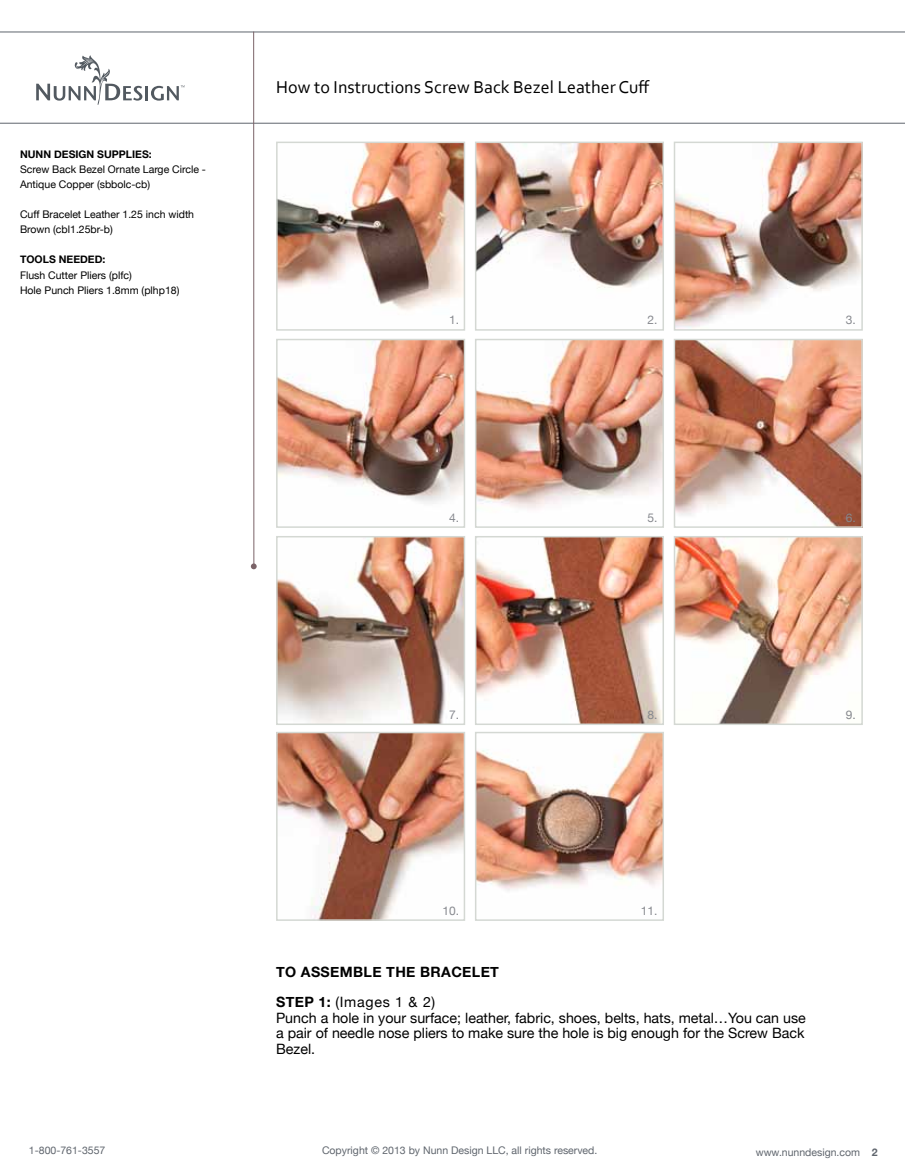
<style>
.page{position:relative;width:905px;height:1175px;background:#fff}
.page>*{position:absolute;margin:0;border:0;box-sizing:border-box;transform-origin:0 0}
.t1{font:18px "Corbel";color:#000}
.t2{font:14.25px/15.8px "Helvetica Neue";color:#000;text-align:justify}
.t3{font:700 14.25px/30px "Helvetica Neue";letter-spacing:.025em;color:#000}
.t4{font:12px "Helvetica Neue";color:#87898f}
.t5{font:10.5px/15px "Helvetica Neue";color:#000}
.t6{font:10.5px "Helvetica Neue";color:#5f656d}
.t7{font:700 10.5px "Helvetica Neue";color:#000}
.s1{font-weight:400}
.s2{font-weight:700}
</style>
<div class="page">
<hr style="left:0;top:32px;width:904px;height:1px;background:#5f656d">
<hr style="left:0;top:123px;width:904px;height:1px;background:#5f656d">
<svg style="left:36px;top:55px;width:106px;height:50px"></svg>
<hr style="left:145px;top:86px;width:3px;height:14px;background:#525960">
<svg style="left:151px;top:85px;width:34px;height:16px"></svg>
<hr style="left:253px;top:32px;width:1px;height:533px;background:#7b6368">
<svg style="left:251px;top:563px;width:6px;height:6px"></svg>
<img style="left:279px;top:145px;width:183px;height:166px">
<div style="left:276px;top:142px;width:189px;height:189px;border:2px solid #d4d8d3"></div>
<img style="left:279px;top:342px;width:183px;height:162px">
<div style="left:276px;top:339px;width:189px;height:189px;border:2px solid #d4d8d3"></div>
<img style="left:279px;top:539px;width:183px;height:183px">
<div style="left:276px;top:536px;width:189px;height:189px;border:2px solid #d4d8d3"></div>
<img style="left:279px;top:734px;width:183px;height:183px">
<div style="left:276px;top:731px;width:189px;height:189px;border:2px solid #d4d8d3"></div>
<img style="left:478px;top:145px;width:183px;height:144px">
<div style="left:475px;top:142px;width:189px;height:189px;border:2px solid #d4d8d3"></div>
<img style="left:478px;top:342px;width:183px;height:167px">
<div style="left:475px;top:339px;width:189px;height:189px;border:2px solid #d4d8d3"></div>
<img style="left:478px;top:539px;width:183px;height:183px">
<div style="left:475px;top:536px;width:189px;height:189px;border:2px solid #d4d8d3"></div>
<img style="left:478px;top:734px;width:183px;height:157px">
<div style="left:475px;top:731px;width:189px;height:189px;border:2px solid #d4d8d3"></div>
<img style="left:676px;top:145px;width:183px;height:183px">
<div style="left:673px;top:142px;width:189px;height:189px;border:2px solid #d4d8d3"></div>
<img style="left:676px;top:342px;width:183px;height:183px">
<div style="left:673px;top:339px;width:189px;height:189px;border:2px solid #d4d8d3"></div>
<img style="left:676px;top:539px;width:183px;height:183px">
<div style="left:673px;top:536px;width:189px;height:189px;border:2px solid #d4d8d3"></div>
<p class="t7" style="left:20px;top:148px;width:133px">NUNN DESIGN SUPPLIES:</p>
<p class="t5" style="left:20px;top:162px;width:187px">Screw Back Bezel Ornate Large Circle -<br>Antique Copper (sbbolc-cb)</p>
<p class="t5" style="left:20px;top:207px;width:176px">Cuff Bracelet Leather 1.25 inch width<br>Brown (cbl1.25br-b)</p>
<p class="t7" style="left:20px;top:253px;width:87px">TOOLS NEEDED:</p>
<p class="t5" style="left:20px;top:267px;width:161px">Flush Cutter Pliers (plfc)<br>Hole Punch Pliers 1.8mm (plhp18)</p>
<h1 class="t1" style="left:276px;top:76px;width:375px">How to Instructions Screw Back Bezel Leather Cuff</h1>
<p class="t4" style="left:449px;top:313px;width:12px">1.</p>
<p class="t4" style="left:647px;top:313px;width:12px">2.</p>
<p class="t4" style="left:845px;top:313px;width:12px">3.</p>
<p class="t4" style="left:449px;top:510px;width:12px">4.</p>
<p class="t4" style="left:647px;top:510px;width:12px">5.</p>
<p class="t4" style="left:845px;top:510px;width:12px">6.</p>
<p class="t4" style="left:449px;top:707px;width:12px">7.</p>
<p class="t4" style="left:647px;top:707px;width:12px">8.</p>
<p class="t4" style="left:845px;top:707px;width:12px">9.</p>
<p class="t4" style="left:442px;top:903px;width:18px">10.</p>
<p class="t4" style="left:640px;top:903px;width:18px">11.</p>
<h2 class="t3" style="left:276px;top:956px;width:224px">TO ASSEMBLE THE BRACELET<br>STEP 1: <span class="s1">(Images 1 &amp; 2)</span></h2>
<h2 class="t2" style="left:276px;top:1009px;width:531px">Punch a hole in your surface; leather, fabric, shoes, belts, hats, metal…You can use a pair of needle nose pliers to make sure the hole is big enough for the Screw Back Bezel.</h2>
<p class="t6" style="left:29px;top:1143px;width:78px">1-800-761-3557</p>
<p class="t6" style="left:322px;top:1143px;width:277px">Copyright © 2013 by Nunn Design LLC, all rights reserved.</p>
<p class="t6" style="left:755px;top:1145px;width:123px">www.nunndesign.com <span class="s2">2</span></p>
</div>
